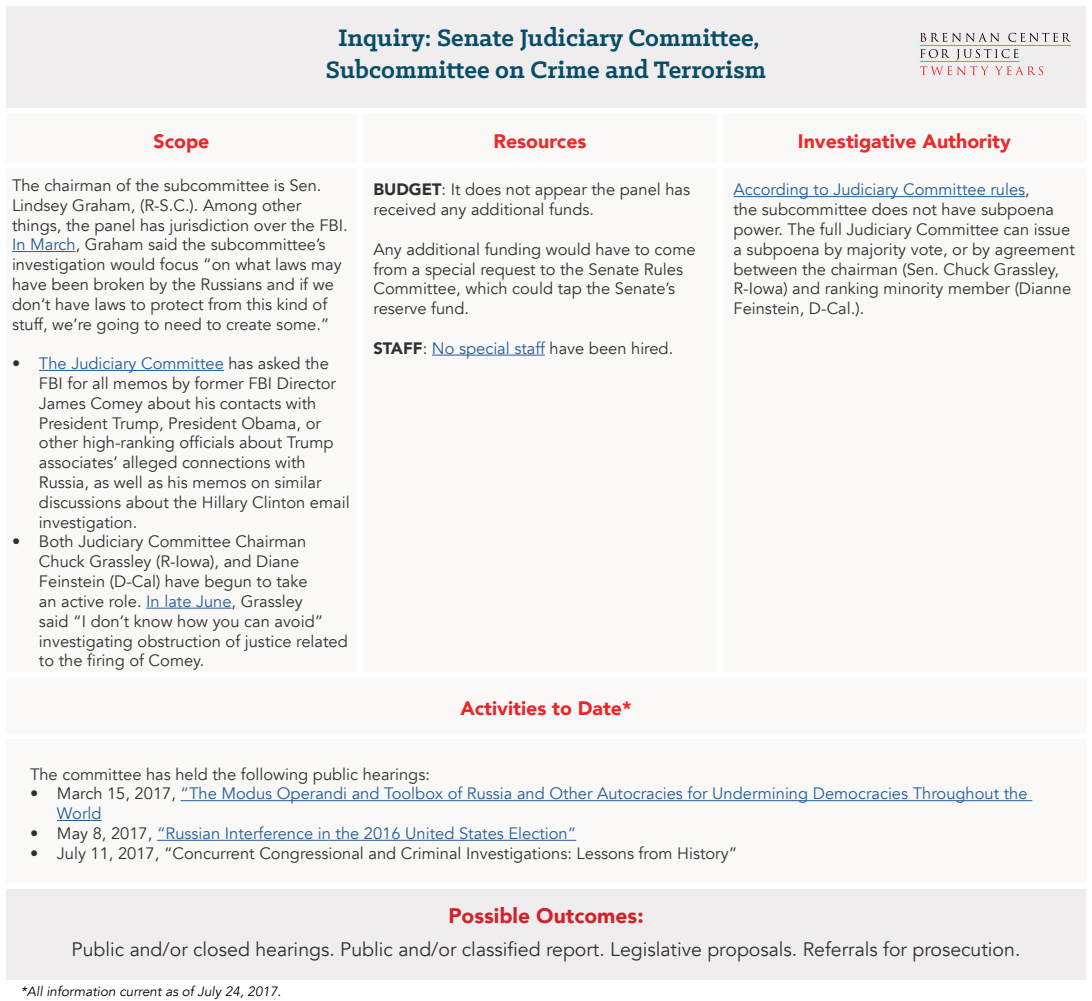
<style>
.page{position:relative;width:1092px;height:1001px;background:#fff}
.page>*{position:absolute;margin:0;border:0;box-sizing:border-box;transform-origin:0 0}
.t1{font:700 27px/32.4px "Klinic Slab";color:#074d68;text-align:center}
.t2{font:900 21px "Avenir";color:#d2232a}
.t3{font:19.5px "Avenir";color:#313030}
.t4{font:900 19.5px "Avenir";color:#eb2a2a}
.t5{font:900 19.5px "Avenir";color:#ee2528}
.t6{font:16.5px/19.8px "Avenir";color:#313030}
.t7{font:16.5px/19.8px "Avenir";color:#215e9e}
.t8{font:italic 13.5px "Avenir";color:#000}
.s1{color:#215e9e}
.s2{font-weight:900}
.s3{color:#313030}
</style>
<div class="page">
<div style="left:3px;top:3px;width:1086px;height:108px;background:#efeded"></div>
<svg style="left:157px;top:800px;width:876px;height:41px"></svg>
<div style="left:3px;top:885px;width:1086px;height:97px;background:#efeded"></div>
<div style="left:0;top:0;width:360px;height:6px;background:#fff"></div>
<div style="left:0;top:6px;width:6px;height:102px;background:#fff"></div>
<div style="left:360px;top:0;width:360px;height:6px;background:#fff"></div>
<div style="left:720px;top:0;width:372px;height:6px;background:#fff"></div>
<div style="left:1086px;top:6px;width:6px;height:102px;background:#fff"></div>
<div style="left:0;top:108px;width:360px;height:6px;background:#fff"></div>
<div style="left:360px;top:108px;width:360px;height:6px;background:#fff"></div>
<div style="left:720px;top:108px;width:372px;height:6px;background:#fff"></div>
<div style="left:0;top:882px;width:360px;height:6px;background:#fff"></div>
<div style="left:0;top:888px;width:6px;height:91px;background:#fff"></div>
<div style="left:360px;top:882px;width:360px;height:6px;background:#fff"></div>
<div style="left:720px;top:882px;width:372px;height:6px;background:#fff"></div>
<div style="left:1086px;top:888px;width:6px;height:91px;background:#fff"></div>
<div style="left:0;top:979px;width:360px;height:6px;background:#fff"></div>
<div style="left:360px;top:979px;width:360px;height:6px;background:#fff"></div>
<div style="left:720px;top:979px;width:372px;height:6px;background:#fff"></div>
<hr style="left:12px;top:251px;width:64px;height:1px;background:#215e9e">
<hr style="left:39px;top:370px;width:185px;height:1px;background:#215e9e">
<hr style="left:146px;top:607px;width:86px;height:1px;background:#215e9e">
<hr style="left:432px;top:355px;width:113px;height:1px;background:#215e9e">
<hr style="left:734px;top:196px;width:291px;height:1px;background:#215e9e">
<hr style="left:181px;top:800px;width:851px;height:1px;background:#215e9e">
<hr style="left:57px;top:820px;width:45px;height:1px;background:#215e9e">
<hr style="left:157px;top:839px;width:419px;height:1px;background:#215e9e">
<svg style="left:920px;top:33px;width:79px;height:9px"></svg>
<svg style="left:1008px;top:33px;width:63px;height:9px"></svg>
<hr style="left:920px;top:45px;width:151px;height:1px;background:#ed1d24">
<svg style="left:920px;top:49px;width:123px;height:26px"></svg>
<h1 class="t1" style="left:326px;top:20px;width:442px">Inquiry: Senate Judiciary Committee,<br>Subcommittee on Crime and Terrorism</h1>
<p class="t5" style="left:154px;top:124px;width:57px">Scope</p>
<p class="t4" style="left:493px;top:124px;width:95px">Resources</p>
<p class="t4" style="left:798px;top:124px;width:215px">Investigative Authority</p>
<p class="t6" style="left:12px;top:176px;width:337px">The chairman of the subcommittee is Sen.<br>Lindsey Graham, (R-S.C.). Among other things, the panel has jurisdiction over the FBI.<br><span class="s1">In March</span>, Graham said the subcommittee’s investigation would focus “on what laws may have been broken by the Russians and if we don’t have laws to protect from this kind of stuff, we’re going to need to create some.”</p>
<p class="t6" style="left:39px;top:354px;width:312px;text-indent:-27px">• <span class="s1">The Judiciary Committee</span> has asked the FBI for all memos by former FBI Director James Comey about his contacts with President Trump, President Obama, or other high-ranking officials about Trump associates’ alleged connections with Russia, as well as his memos on similar discussions about the Hillary Clinton email investigation.</p>
<p class="t6" style="left:39px;top:532px;width:310px;text-indent:-27px">• Both Judiciary Committee Chairman Chuck Grassley (R-Iowa), and Diane Feinstein (D-Cal) have begun to take<br>an active role. <span class="s1">In late June</span>, Grassley<br>said “I don’t know how you can avoid” investigating obstruction of justice related to the firing of Comey.</p>
<p class="t6" style="left:734px;top:180px;width:343px"><span class="s1">According to Judiciary Committee rules</span>,<br>the subcommittee does not have subpoena power. The full Judiciary Committee can issue a subpoena by majority vote, or by agreement between the chairman (Sen. Chuck Grassley, R-Iowa) and ranking minority member (Dianne Feinstein, D-Cal.).</p>
<p class="t6" style="left:374px;top:180px;width:318px"><span class="s2">BUDGET</span>: It does not appear the panel has received any additional funds.</p>
<p class="t6" style="left:374px;top:239px;width:324px">Any additional funding would have to come from a special request to the Senate Rules Committee, which could tap the Senate’s reserve fund.</p>
<p class="t6" style="left:374px;top:338px;width:301px"><span class="s2">STAFF</span>: <span class="s1">No special staff</span> have been hired.</p>
<p class="t5" style="left:460px;top:692px;width:173px">Activities to Date*</p>
<p class="t6" style="left:30px;top:764px;width:401px">The committee has held the following public hearings:</p>
<p class="t7" style="left:57px;top:784px;width:972px;text-indent:-27px"><span class="s3">• March 15, 2017,</span> “The Modus Operandi and Toolbox of Russia and Other Autocracies for Undermining Democracies Throughout the<br>World</p>
<p class="t7" style="left:30px;top:823px;width:548px"><span class="s3">• May 8, 2017,</span> “Russian Interference in the 2016 United States Election”</p>
<p class="t6" style="left:30px;top:843px;width:709px">• July 11, 2017, “Concurrent Congressional and Criminal Investigations: Lessons from History”</p>
<p class="t2" style="left:448px;top:897px;width:197px">Possible Outcomes:</p>
<p class="t3" style="left:72px;top:937px;width:950px">Public and/or closed hearings. Public and/or classified report. Legislative proposals. Referrals for prosecution.</p>
<p class="t8" style="left:21px;top:983px;width:262px">*All information current as of July 24, 2017.</p>
</div>
